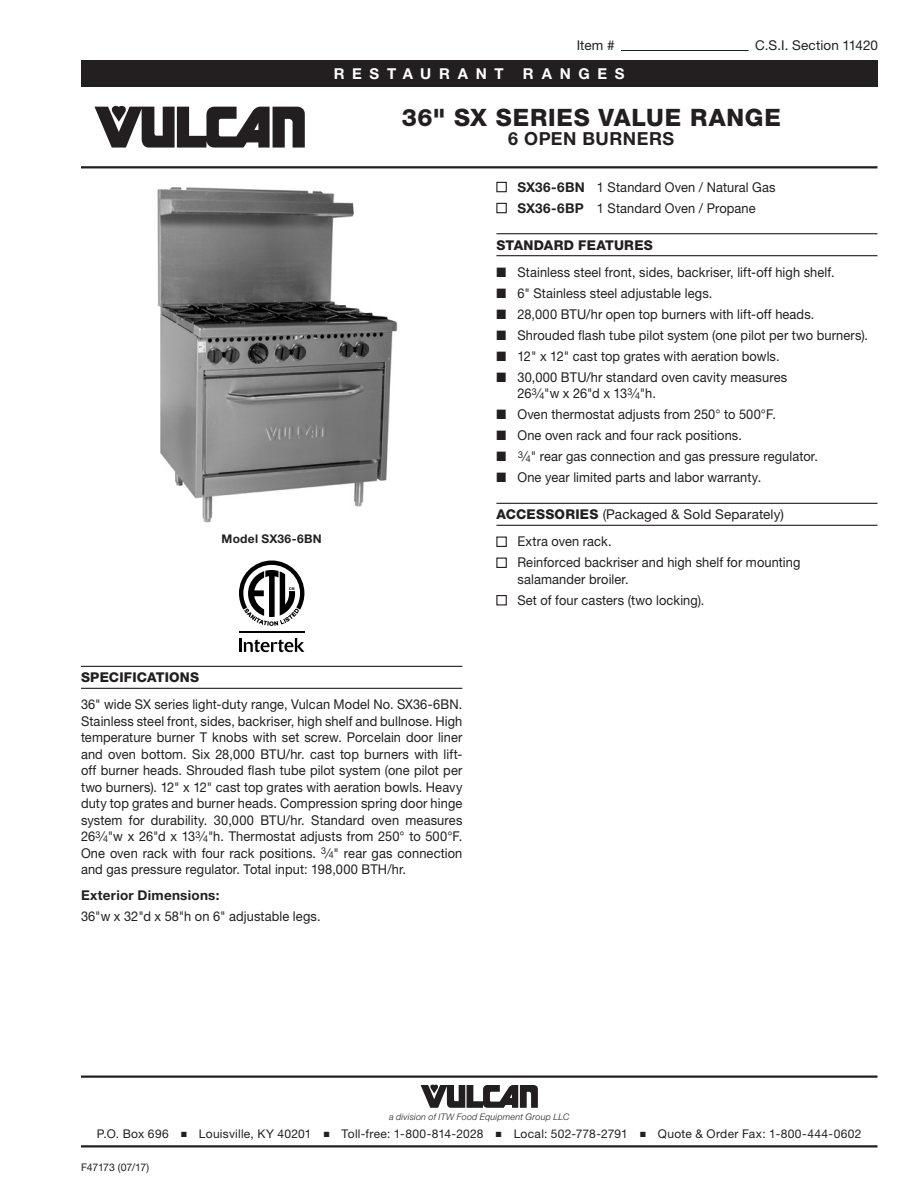
<style>
.page{position:relative;width:918px;height:1188px;background:#fff}
.page>*{position:absolute;margin:0;border:0;box-sizing:border-box;transform-origin:0 0}
.t1{font:800 24px "Helvetica Neue LT Std";letter-spacing:.035em;color:#231f20}
.Title_Sub_1{font:700 18px "Helvetica Neue LT Std";letter-spacing:.03em;color:#231f20}
.t2{font:700 15px "Helvetica Neue LT Std";letter-spacing:.515em;color:#fff}
.Body_1_Align-Justify{font:13.5px/16.5px "Helvetica Neue LT Std";letter-spacing:.01em;color:#231f20;scale:.95 1}
.Sub_Head_1{font:13.5px "Helvetica Neue LT Std";letter-spacing:.01em;color:#231f20}
.Body_2_Align-Left{font:13.5px "Helvetica Neue LT Std";letter-spacing:.01em;color:#231f20;scale:.95 1}
.Sub_Head_1-2{font:800 13.5px "Helvetica Neue LT Std";letter-spacing:.015em;color:#231f20}
.Body_1_Align-Justify-2{font:13.5px "Helvetica Neue LT Std";letter-spacing:.01em;color:#231f20}
.Body_1_Align-Justify-3{font:700 13.5px "Helvetica Neue LT Std";letter-spacing:.02em;color:#231f20}
.t3{font:12px "Helvetica Neue LT Std";letter-spacing:.025em;color:#231f20}
.Note-Image{font:700 12px "Helvetica Neue LT Std";letter-spacing:.02em;color:#231f20}
.t4{font:10.5px "Helvetica Neue LT Std";letter-spacing:-.02em;color:#231f20}
.mstrPg_divITW{font:italic 300 9px "Helvetica Neue LT Std";letter-spacing:.02em;color:#231f20}
.s1{font-weight:700}
.s2{font-size:9.45px}
.s3{font-weight:800}
</style>
<div class="page">
<div style="left:81px;top:60px;width:796px;height:27px;background:#231f20"></div>
<hr style="left:81px;top:1076px;width:797px;height:2px;background:#231f20">
<svg style="left:421px;top:1085px;width:117px;height:23px"></svg>
<hr style="left:81px;top:1145px;width:797px;height:3px;background:#231f20">
<svg style="left:94px;top:106px;width:211px;height:42px"></svg>
<hr style="left:81px;top:166px;width:797px;height:2px;background:#231f20">
<hr style="left:621px;top:50px;width:128px;height:1px;background:#231f20">
<hr style="left:81px;top:666px;width:381px;height:1px;background:#231f20">
<hr style="left:81px;top:688px;width:381px;height:1px;background:#231f20">
<hr style="left:239px;top:638px;width:3px;height:14px;background:#000">
<svg style="left:244px;top:638px;width:60px;height:14px"></svg>
<hr style="left:239px;top:631px;width:65px;height:2px;background:#000">
<svg style="left:239px;top:561px;width:65px;height:65px"></svg>
<hr style="left:496px;top:233px;width:382px;height:1px;background:#231f20">
<hr style="left:496px;top:255px;width:382px;height:1px;background:#231f20">
<hr style="left:496px;top:503px;width:382px;height:1px;background:#231f20">
<hr style="left:496px;top:525px;width:382px;height:1px;background:#231f20">
<div style="left:496px;top:182px;width:11px;height:10px;border:1px solid #231f20"></div>
<div style="left:496px;top:203px;width:11px;height:10px;border:1px solid #231f20"></div>
<div style="left:496px;top:537px;width:11px;height:10px;border:1px solid #231f20"></div>
<div style="left:496px;top:558px;width:11px;height:10px;border:1px solid #231f20"></div>
<div style="left:496px;top:595px;width:11px;height:10px;border:1px solid #231f20"></div>
<img style="left:157px;top:187px;width:241px;height:336px">
<p class="Body_1_Align-Justify-2" style="left:577px;top:37px;width:39px">Item #</p>
<p class="Body_1_Align-Justify-2" style="left:755px;top:37px;width:124px">C.S.I. Section 11420</p>
<p class="t2" style="left:334px;top:64px;width:172px">RESTAURANT</p>
<p class="t2" style="left:523px;top:64px;width:103px">RANGES</p>
<p class="Note-Image" style="left:222px;top:531px;width:102px">Model SX36-6BN</p>
<p class="t1" style="left:402px;top:103px;width:381px">36" SX SERIES VALUE RANGE</p>
<p class="Title_Sub_1" style="left:508px;top:128px;width:167px">6 OPEN BURNERS</p>
<p class="Body_1_Align-Justify" style="left:517px;top:178px;width:273px"><span class="s1">SX36-6BN</span> 1 Standard Oven / Natural Gas</p>
<p class="Body_1_Align-Justify" style="left:517px;top:199px;width:252px"><span class="s1">SX36-6BP</span> 1 Standard Oven / Propane</p>
<p class="Sub_Head_1-2" style="left:496px;top:237px;width:158px">STANDARD FEATURES</p>
<p class="Body_1_Align-Justify" style="left:496px;top:264px;width:357px">■ Stainless steel front, sides, backriser, lift-off high shelf.</p>
<p class="Body_1_Align-Justify" style="left:496px;top:285px;width:229px">■ 6" Stainless steel adjustable legs.</p>
<p class="Body_1_Align-Justify" style="left:496px;top:306px;width:336px">■ 28,000 BTU/hr open top burners with lift-off heads.</p>
<p class="Body_1_Align-Justify" style="left:496px;top:327px;width:393px">■ Shrouded flash tube pilot system (one pilot per two burners).</p>
<p class="Body_1_Align-Justify" style="left:496px;top:348px;width:300px">■ 12" x 12" cast top grates with aeration bowls.</p>
<p class="Body_1_Align-Justify" style="left:517px;top:369px;width:286px;text-indent:-21px">■ 30,000 BTU/hr standard oven cavity measures<br>26<sup>3</sup>⁄<span class="s2">4</span>"w x 26"d x 13<sup>3</sup>⁄<span class="s2">4</span>"h.</p>
<p class="Body_1_Align-Justify" style="left:496px;top:406px;width:296px">■ Oven thermostat adjusts from 250° to 500°F.</p>
<p class="Body_1_Align-Justify" style="left:496px;top:427px;width:260px">■ One oven rack and four rack positions.</p>
<p class="Body_1_Align-Justify" style="left:496px;top:448px;width:340px">■ <sup>3</sup>⁄<span class="s2">4</span>" rear gas connection and gas pressure regulator.</p>
<p class="Body_1_Align-Justify" style="left:496px;top:469px;width:280px">■ One year limited parts and labor warranty.</p>
<p class="Sub_Head_1" style="left:496px;top:506px;width:289px"><span class="s3">ACCESSORIES</span> (Packaged &amp; Sold Separately)</p>
<p class="Body_1_Align-Justify" style="left:517px;top:533px;width:101px">Extra oven rack.</p>
<p class="Body_1_Align-Justify" style="left:517px;top:554px;width:299px">Reinforced backriser and high shelf for mounting salamander broiler.</p>
<p class="Body_1_Align-Justify" style="left:517px;top:592px;width:198px">Set of four casters (two locking).</p>
<p class="Sub_Head_1-2" style="left:81px;top:669px;width:120px">SPECIFICATIONS</p>
<p class="Body_1_Align-Justify" style="left:81px;top:696px;width:403px;text-align:justify">36" wide SX series light-duty range, Vulcan Model No. SX36-6BN.<br>Stainless steel front, sides, backriser, high shelf and bullnose. High temperature burner T knobs with set screw. Porcelain door liner and oven bottom. Six 28,000 BTU/hr. cast top burners with lift&shy;off burner heads. Shrouded flash tube pilot system (one pilot per two burners). 12" x 12" cast top grates with aeration bowls. Heavy duty top grates and burner heads. Compression spring door hinge system for durability. 30,000 BTU/hr. Standard oven measures 26<sup>3</sup>⁄<span class="s2">4</span>"w x 26"d x 13<sup>3</sup>⁄<span class="s2">4</span>"h. Thermostat adjusts from 250° to 500°F.<br>One oven rack with four rack positions. <sup>3</sup>⁄<span class="s2">4</span>" rear gas connection and gas pressure regulator. Total input: 198,000 BTH/hr.</p>
<p class="Body_1_Align-Justify-3" style="left:81px;top:887px;width:140px">Exterior Dimensions:</p>
<p class="Body_2_Align-Left" style="left:81px;top:908px;width:254px">36"w x 32"d x 58"h on 6" adjustable legs.</p>
<p class="mstrPg_divITW" style="left:389px;top:1111px;width:182px">a division of ITW Food Equipment Group LLC</p>
<p class="t3" style="left:97px;top:1127px;width:766px">P.O. Box 696 ■ Louisville, KY 40201 ■ Toll-free: 1-800-814-2028 ■ Local: 502-778-2791 ■ Quote &amp; Order Fax: 1-800-444-0602</p>
<p class="t4" style="left:81px;top:1161px;width:70px">F47173 (07/17)</p>
</div>
